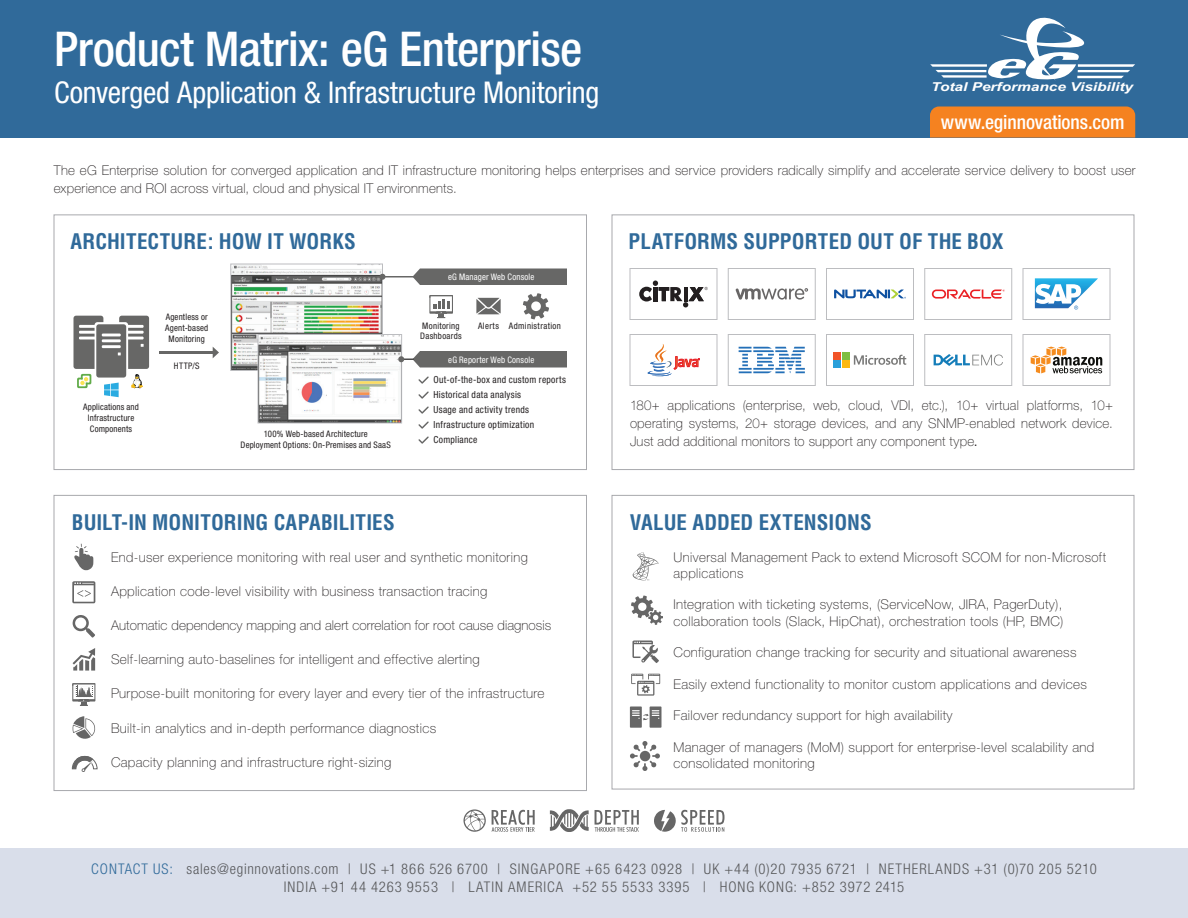
<style>
.page{position:relative;width:1188px;height:918px;background:#fff}
.page>*{position:absolute;margin:0;border:0;box-sizing:border-box;transform-origin:0 0}
.t1{font:500 condensed 48px "Helvetica Neue LT Std";letter-spacing:-.01em;color:#fff}
.t2{font:condensed 30px "Helvetica Neue LT Std";letter-spacing:-.005em;color:#fff}
.t3{font:700 condensed 21px "Helvetica";letter-spacing:.005em;color:#306a9a}
.t4{font:500 condensed 19.5px "Helvetica Neue LT Std";letter-spacing:-.005em;color:#fff}
.t5{font:300 condensed 14.7px/18px "Helvetica Neue LT Std";letter-spacing:.065em;color:#57585a;text-align:center}
.t6{font:100 13.5px/18px "Helvetica Neue LT Std";letter-spacing:.025em;color:#231f20}
.t7{font:100 13.5px "Helvetica Neue LT Std";letter-spacing:.005em;color:#231f20}
.t8{font:italic 700 12.3px "Arial";color:#fff;scale:1.26 1}
.t9{font:condensed 9.75px/15px "Helvetica Neue LT Std";letter-spacing:.03em;color:#231f20}
.t10{font:condensed 9px/10.8px "Helvetica Neue LT Std";letter-spacing:.02em;color:#231f20;text-align:center}
.t11{font:condensed 9px "Helvetica Neue LT Std";letter-spacing:.015em;color:#fff}
.t12{font:condensed 9px "Helvetica Neue LT Std";letter-spacing:.045em;color:#231f20}
.s1{font-weight:400;font-stretch:condensed}
.s2{color:#306a9a}
.s3{color:#57585b}
</style>
<div class="page">
<div style="left:612px;top:495px;width:522px;height:294px;border:1px solid #a8a9ad"></div>
<div style="left:612px;top:214px;width:522px;height:256px;border:1px solid #a8a9ad"></div>
<div style="left:54px;top:214px;width:533px;height:256px;border:1px solid #a8a9ad"></div>
<div style="left:0;top:0;width:1188px;height:137px;background:#306a9a"></div>
<div style="left:0;top:848px;width:1188px;height:70px;background:#d9deea"></div>
<svg style="left:930px;top:17px;width:205px;height:64px"></svg>
<div style="left:930px;top:107px;width:205px;height:31px;background:#f58220"></div>
<div style="left:630px;top:268px;width:87px;height:52px;border:1px solid #bcbdc0"></div>
<div style="left:630px;top:334px;width:87px;height:52px;border:1px solid #bcbdc0"></div>
<div style="left:728px;top:268px;width:88px;height:52px;border:1px solid #bcbdc0"></div>
<div style="left:728px;top:334px;width:88px;height:52px;border:1px solid #bcbdc0"></div>
<div style="left:826px;top:268px;width:88px;height:52px;border:1px solid #bcbdc0"></div>
<div style="left:826px;top:334px;width:88px;height:52px;border:1px solid #bcbdc0"></div>
<div style="left:924px;top:268px;width:88px;height:52px;border:1px solid #bcbdc0"></div>
<div style="left:924px;top:334px;width:88px;height:52px;border:1px solid #bcbdc0"></div>
<div style="left:1023px;top:268px;width:87px;height:52px;border:1px solid #bcbdc0"></div>
<div style="left:1023px;top:334px;width:87px;height:52px;border:1px solid #bcbdc0"></div>
<svg style="left:639px;top:281px;width:69px;height:26px"></svg>
<svg style="left:736px;top:288px;width:72px;height:12px"></svg>
<svg style="left:834px;top:289px;width:72px;height:10px"></svg>
<svg style="left:932px;top:289px;width:73px;height:10px"></svg>
<svg style="left:1035px;top:278px;width:63px;height:32px"></svg>
<svg style="left:648px;top:344px;width:52px;height:32px"></svg>
<svg style="left:739px;top:347px;width:66px;height:26px"></svg>
<svg style="left:1031px;top:347px;width:71px;height:26px"></svg>
<svg style="left:934px;top:354px;width:69px;height:12px"></svg>
<img style="left:232px;top:266px;width:149px;height:103px">
<div style="left:230px;top:264px;width:153px;height:107px;border:1px solid #bcbdc0"></div>
<img style="left:260px;top:336px;width:140px;height:85px">
<div style="left:258px;top:334px;width:144px;height:89px;border:1px solid #bcbdc0"></div>
<svg style="left:73px;top:316px;width:76px;height:81px"></svg>
<img style="left:131px;top:374px;width:12px;height:14px">
<svg style="left:429px;top:295px;width:24px;height:23px"></svg>
<svg style="left:523px;top:293px;width:26px;height:26px"></svg>
<svg style="left:476px;top:298px;width:25px;height:16px"></svg>
<svg style="left:413px;top:268px;width:154px;height:17px;background:#6e6e6d"></svg>
<svg style="left:418px;top:376px;width:11px;height:8px"></svg>
<svg style="left:418px;top:391px;width:11px;height:8px"></svg>
<svg style="left:418px;top:406px;width:11px;height:8px"></svg>
<svg style="left:418px;top:421px;width:11px;height:8px"></svg>
<svg style="left:418px;top:436px;width:11px;height:8px"></svg>
<hr style="left:159px;top:351px;width:54px;height:3px;background:#676766">
<svg style="left:213px;top:347px;width:6px;height:11px"></svg>
<svg style="left:72px;top:683px;width:23px;height:23px"></svg>
<svg style="left:72px;top:581px;width:23px;height:22px"></svg>
<svg style="left:73px;top:648px;width:22px;height:23px"></svg>
<svg style="left:72px;top:716px;width:24px;height:23px"></svg>
<svg style="left:632px;top:552px;width:27px;height:29px"></svg>
<svg style="left:631px;top:595px;width:32px;height:30px"></svg>
<svg style="left:632px;top:640px;width:27px;height:23px"></svg>
<svg style="left:630px;top:741px;width:30px;height:30px"></svg>
<svg style="left:73px;top:615px;width:22px;height:23px"></svg>
<svg style="left:631px;top:674px;width:29px;height:22px"></svg>
<div style="left:630px;top:707px;width:12px;height:21px;background:#666"></div>
<div style="left:650px;top:707px;width:12px;height:21px;background:#666"></div>
<svg style="left:632px;top:710px;width:27px;height:11px"></svg>
<svg style="left:74px;top:544px;width:19px;height:26px"></svg>
<hr style="left:376px;top:276px;width:38px;height:2px;background:#676766">
<svg style="left:380px;top:274px;width:6px;height:6px"></svg>
<svg style="left:398px;top:351px;width:169px;height:17px;background:#787877"></svg>
<svg style="left:654px;top:810px;width:71px;height:22px"></svg>
<svg style="left:595px;top:810px;width:44px;height:22px"></svg>
<svg style="left:550px;top:809px;width:39px;height:23px"></svg>
<svg style="left:492px;top:810px;width:43px;height:22px"></svg>
<svg style="left:464px;top:809px;width:22px;height:23px"></svg>
<svg style="left:72px;top:755px;width:26px;height:17px"></svg>
<div style="left:54px;top:495px;width:533px;height:296px;border:1px solid #a8a9ad"></div>
<svg style="left:854px;top:355px;width:52px;height:10px"></svg>
<div style="left:834px;top:352px;width:7px;height:8px;background:#f15428"></div>
<div style="left:842px;top:352px;width:7px;height:8px;background:#7fbe41"></div>
<div style="left:834px;top:360px;width:7px;height:8px;background:#2aa0da"></div>
<div style="left:842px;top:360px;width:7px;height:8px;background:#fcb914"></div>
<h1 class="t1" style="left:54px;top:20px;width:530px">Product Matrix: eG Enterprise</h1>
<h2 class="t2" style="left:54px;top:75px;width:547px">Converged Application &amp; Infrastructure Monitoring</h2>
<p class="t8" style="left:931px;top:79px;width:162px">Total Performance Visibility</p>
<h3 class="t4" style="left:941px;top:110px;width:185px">www.eginnovations.com</h3>
<p class="t6" style="left:54px;top:161px;width:1083px">The eG Enterprise solution for converged application and IT infrastructure monitoring helps enterprises and service providers radically simplify and accelerate service delivery to boost user experience and ROI across virtual, cloud and physical IT environments.</p>
<h3 class="t3" style="left:70px;top:228px;width:287px">ARCHITECTURE: HOW IT WORKS</h3>
<h3 class="t3" style="left:628px;top:228px;width:376px">PLATFORMS SUPPORTED OUT OF THE BOX</h3>
<p class="t10" style="left:83px;top:401px;width:57px">Applications and<br>Infrastructure<br>Components</p>
<p class="t10" style="left:165px;top:311px;width:45px">Agentless or<br>Agent-based<br>Monitoring</p>
<p class="t10" style="left:174px;top:361px;width:27px">HTTP/S</p>
<p class="t10" style="left:241px;top:428px;width:152px">100% Web-based Architecture<br>Deployment Options: On-Premises and SaaS</p>
<p class="t11" style="left:448px;top:272px;width:88px">eG Manager Web Console</p>
<p class="t10" style="left:420px;top:321px;width:43px;line-height:9.8px;text-align:left">Monitoring<br>Dashboards</p>
<p class="t12" style="left:478px;top:321px;width:84px">Alerts Administration</p>
<p class="t9" style="left:434px;top:372px;width:134px">Out-of-the-box and custom reports<br>Historical data analysis<br>Usage and activity trends<br>Infrastructure optimization<br>Compliance</p>
<p class="t11" style="left:448px;top:354px;width:88px">eG Reporter Web Console</p>
<p class="t6" style="left:630px;top:396px;width:485px;text-align:justify">180+ applications (enterprise, web, cloud, VDI, etc.), 10+ virtual platforms, 10+ operating systems, 20+ storage devices, and any SNMP-enabled network device.<br>Just add additional monitors to support any component type<span class="s1">.</span></p>
<h3 class="t3" style="left:72px;top:509px;width:324px">BUILT-IN MONITORING CAPABILITIES</h3>
<h3 class="t3" style="left:630px;top:509px;width:243px">VALUE ADDED EXTENSIONS</h3>
<p class="t6" style="left:111px;top:548px;width:418px">End-user experience monitoring with real user and synthetic monitoring</p>
<p class="t6" style="left:111px;top:582px;width:378px">Application code-level visibility with business transaction tracing</p>
<p class="t7" style="left:111px;top:618px;width:442px">Automatic dependency mapping and alert correlation for root cause diagnosis</p>
<p class="t6" style="left:111px;top:650px;width:370px">Self-learning auto-baselines for intelligent and effective alerting</p>
<p class="t6" style="left:111px;top:685px;width:435px">Purpose-built monitoring for every layer and every tier of the infrastructure</p>
<p class="t6" style="left:111px;top:719px;width:327px">Built-in analytics and in-depth performance diagnostics</p>
<p class="t6" style="left:111px;top:753px;width:282px">Capacity planning and infrastructure right-sizing</p>
<p class="t6" style="left:674px;top:549px;width:434px;line-height:16.2px">Universal Management Pack to extend Microsoft SCOM for non-Microsoft applications</p>
<p class="t6" style="left:674px;top:596px;width:392px;line-height:16.2px">Integration with ticketing systems, (ServiceNow, JIRA, PagerDuty), collaboration tools (Slack, HipChat), orchestration tools (HP, BMC)</p>
<p class="t6" style="left:674px;top:643px;width:405px">Configuration change tracking for security and situational awareness</p>
<p class="t6" style="left:674px;top:675px;width:415px">Easily extend functionality to monitor custom applications and devices</p>
<p class="t6" style="left:674px;top:706px;width:281px">Failover redundancy support for high availability</p>
<p class="t6" style="left:674px;top:739px;width:422px;line-height:16.2px">Manager of managers (MoM) support for enterprise-level scalability and consolidated monitoring</p>
<p class="t5" style="left:91px;top:860px;width:1007px"><span class="s2">CONTACT US:</span> <span class="s3">sales@eginnovations.com</span> | US +1 866 526 6700 | SINGAPORE +65 6423 0928 | UK +44 (0)20 7935 6721 | NETHERLANDS +31 (0)70 205 5210<br>INDIA +91 44 4263 9553 | LATIN AMERICA +52 55 5533 3395 | HONG KONG: +852 3972 2415</p>
</div>
